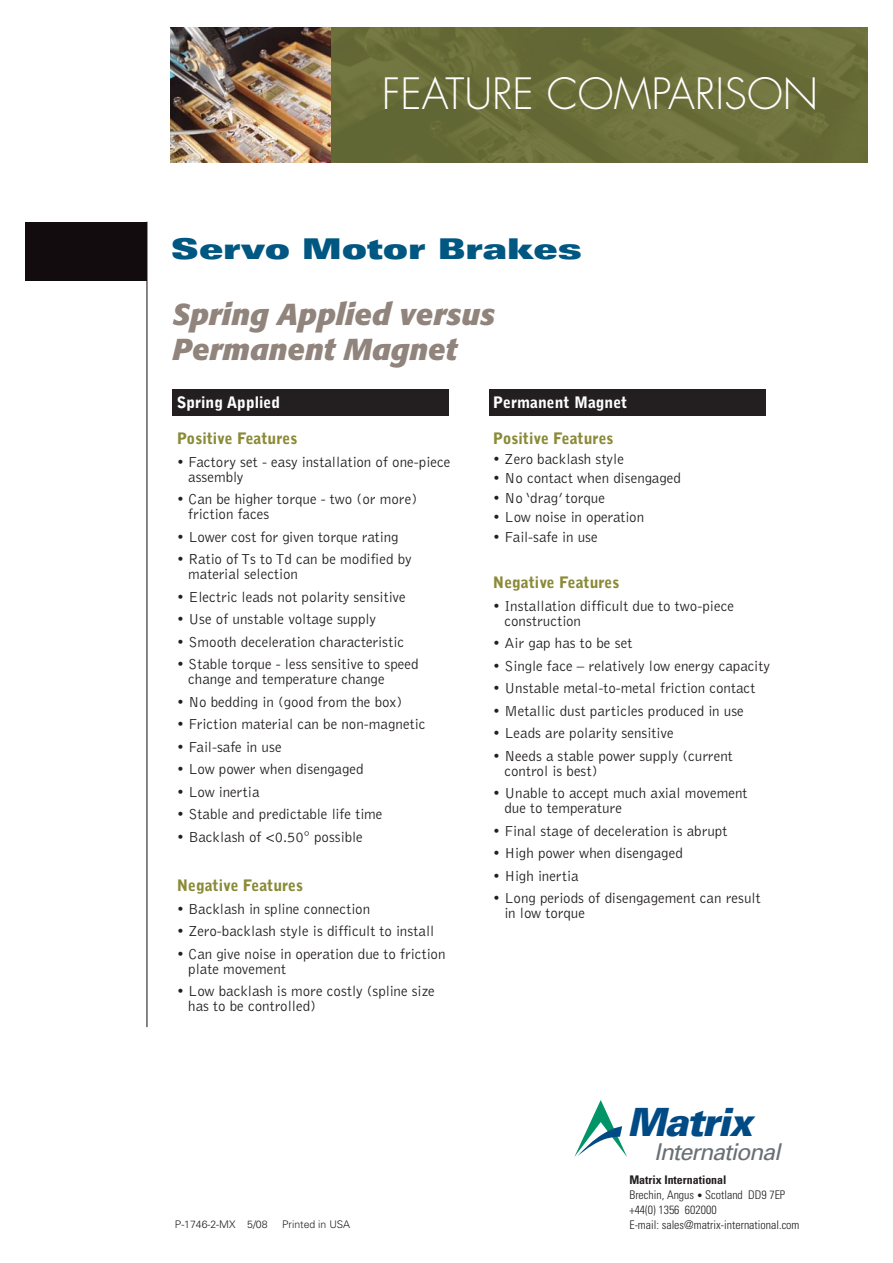
<style>
.page{position:relative;width:893px;height:1263px;background:#fff}
.page>*{position:absolute;margin:0;border:0;box-sizing:border-box;transform-origin:0 0}
.t1{font:300 42px "Futura";color:#fff}
.t2{font:italic 900 39px "Univers";letter-spacing:-.045em;color:#004b85}
.t3{font:italic 700 30px/34.5px "Formata";color:#90847c}
.t4{font:900 expanded 28.65px "Univers";color:#005782}
.t5{font:italic 23.1px "Univers";letter-spacing:-.045em;color:#687073}
.t6{font:900 15.75px "Bell Gothic";color:#8a8a38}
.t7{font:900 15.75px "Bell Gothic";color:#fff}
.t8{font:300 15px/15px "Bell Gothic";color:#231f20}
.t9{font:300 condensed 11.85px/15px "Univers";color:#231f20}
.t10{font:300 10.5px "Univers";color:#231f20}
.s1{font-weight:700}
.s2{font-size:10.2px}
</style>
<div class="page">
<div style="left:173px;top:389px;width:276px;height:27px;background:#231f20"></div>
<div style="left:489px;top:389px;width:277px;height:27px;background:#231f20"></div>
<img style="left:331px;top:27px;width:536px;height:135px">
<div style="left:26px;top:222px;width:121px;height:58px;background:#120c0e"></div>
<hr style="left:147px;top:222px;width:1px;height:805px;background:#120c0e">
<img style="left:170px;top:27px;width:161px;height:135px">
<svg style="left:574px;top:1100px;width:53px;height:57px"></svg>
<h1 class="t1" style="left:382px;top:74px;width:438px">FEATURE COMPARISON</h1>
<h3 class="t4" style="left:171px;top:239px;width:413px">Servo Motor Brakes</h3>
<h3 class="t3" style="left:173px;top:300px;width:324px">Spring Applied versus<br>Permanent Magnet</h3>
<p class="t7" style="left:177px;top:396px;width:105px">Spring Applied</p>
<p class="t6" style="left:177px;top:433px;width:122px">Positive Features</p>
<p class="t8" style="left:188px;top:455px;width:264px;text-indent:-11px">• Factory set - easy installation of one-piece assembly</p>
<p class="t8" style="left:188px;top:493px;width:230px;text-indent:-11px">• Can be higher torque - two (or more) friction faces</p>
<p class="t8" style="left:177px;top:530px;width:223px">• Lower cost for given torque rating</p>
<p class="t8" style="left:188px;top:553px;width:225px;text-indent:-11px">• Ratio of Ts to Td can be modified by material selection</p>
<p class="t8" style="left:177px;top:590px;width:231px">• Electric leads not polarity sensitive</p>
<p class="t8" style="left:177px;top:613px;width:201px">• Use of unstable voltage supply</p>
<p class="t8" style="left:177px;top:635px;width:229px">• Smooth deceleration characteristic</p>
<p class="t8" style="left:188px;top:658px;width:232px;text-indent:-11px">• Stable torque - less sensitive to speed change and temperature change</p>
<p class="t8" style="left:177px;top:695px;width:227px">• No bedding in (good from the box)</p>
<p class="t8" style="left:177px;top:718px;width:250px">• Friction material can be non-magnetic</p>
<p class="t8" style="left:177px;top:740px;width:106px">• Fail-safe in use</p>
<p class="t8" style="left:177px;top:763px;width:188px">• Low power when disengaged</p>
<p class="t8" style="left:177px;top:785px;width:84px">• Low inertia</p>
<p class="t8" style="left:177px;top:808px;width:207px">• Stable and predictable life time</p>
<p class="t8" style="left:177px;top:830px;width:188px">• Backlash of &lt;0.50° possible</p>
<p class="t6" style="left:177px;top:880px;width:128px">Negative Features</p>
<p class="t8" style="left:177px;top:902px;width:195px">• Backlash in spline connection</p>
<p class="t8" style="left:177px;top:925px;width:259px">• Zero-backlash style is difficult to install</p>
<p class="t8" style="left:188px;top:947px;width:259px;text-indent:-11px">• Can give noise in operation due to friction plate movement</p>
<p class="t8" style="left:188px;top:985px;width:248px;text-indent:-11px">• Low backlash is more costly (spline size has to be controlled)</p>
<p class="t7" style="left:493px;top:396px;width:136px">Permanent Magnet</p>
<p class="t6" style="left:493px;top:433px;width:122px">Positive Features</p>
<p class="t8" style="left:493px;top:452px;width:133px">• Zero backlash style</p>
<p class="t8" style="left:493px;top:472px;width:190px">• No contact when disengaged</p>
<p class="t8" style="left:493px;top:491px;width:114px">• No ‘drag’ torque</p>
<p class="t8" style="left:493px;top:511px;width:153px">• Low noise in operation</p>
<p class="t8" style="left:493px;top:530px;width:106px">• Fail-safe in use</p>
<p class="t6" style="left:493px;top:577px;width:128px">Negative Features</p>
<p class="t8" style="left:504px;top:599px;width:231px;text-indent:-11px">• Installation difficult due to two-piece construction</p>
<p class="t8" style="left:493px;top:637px;width:141px">• Air gap has to be set</p>
<p class="t8" style="left:493px;top:659px;width:278px">• Single face – relatively low energy capacity</p>
<p class="t8" style="left:493px;top:682px;width:264px">• Unstable metal-to-metal friction contact</p>
<p class="t8" style="left:493px;top:704px;width:252px">• Metallic dust particles produced in use</p>
<p class="t8" style="left:493px;top:727px;width:182px">• Leads are polarity sensitive</p>
<p class="t8" style="left:504px;top:749px;width:230px;text-indent:-11px">• Needs a stable power supply (current control is best)</p>
<p class="t8" style="left:504px;top:787px;width:245px;text-indent:-11px">• Unable to accept much axial movement due to temperature</p>
<p class="t8" style="left:493px;top:824px;width:236px">• Final stage of deceleration is abrupt</p>
<p class="t8" style="left:493px;top:847px;width:191px">• High power when disengaged</p>
<p class="t8" style="left:493px;top:869px;width:87px">• High inertia</p>
<p class="t8" style="left:504px;top:892px;width:258px;text-indent:-11px">• Long periods of disengagement can result in low torque</p>
<h2 class="t2" style="left:627px;top:1108px;width:127px">Matrix</h2>
<p class="t9" style="left:629px;top:1173px;width:157px"><span class="s1">Matrix International<br></span>Brechin, Angus <span class="s2">•</span> Scotland DD9 7EP +44(0) 1356 602000</p>
<h3 class="t5" style="left:654px;top:1143px;width:128px">International</h3>
<p class="t10" style="left:175px;top:1221px;width:94px">P-1746-2-MX 5/08</p>
<p class="t10" style="left:282px;top:1221px;width:70px">Printed in USA</p>
<p class="t9" style="left:629px;top:1218px;width:172px">E-mail: sales@matrix-international.com</p>
</div>
